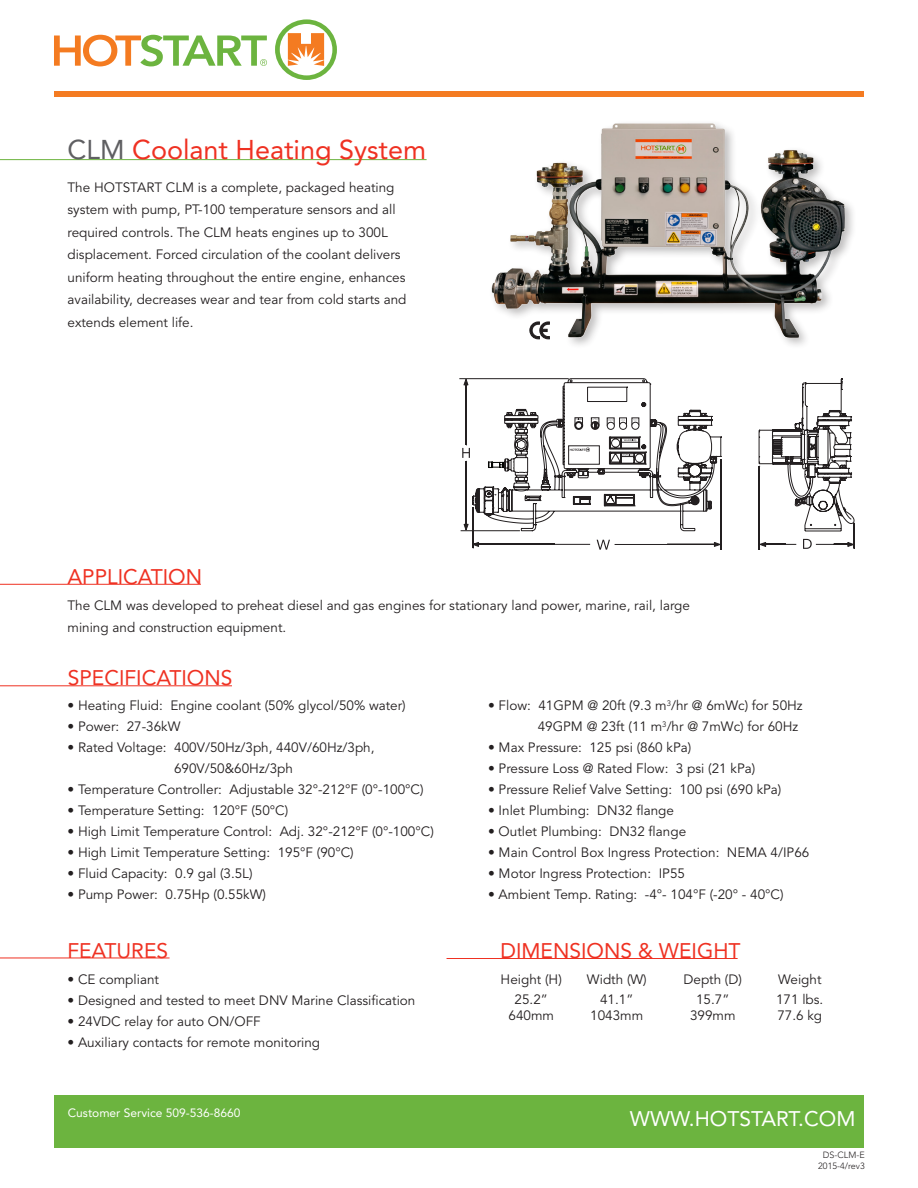
<style>
.page{position:relative;width:918px;height:1188px;background:#fff}
.page>*{position:absolute;margin:0;border:0;box-sizing:border-box;transform-origin:0 0}
.t1{font:27px "Avenir LT Std";color:#ef3122}
.t2{font:21px "Avenir LT Std";color:#ef3122}
.t3{font:21px "Avenir LT Std";color:#fff}
.t4{font:13.5px/22.5px "Avenir LT Std";color:#231f20}
.t5{font:12px "Avenir LT Std";color:#fff}
.t6{font:300 9px "Avenir LT Std";color:#231f20}
.s1{color:#5f5f62}
</style>
<div class="page">
<svg style="left:54px;top:19px;width:283px;height:61px"></svg>
<div style="left:54px;top:1095px;width:810px;height:53px;background:#6cb43f"></div>
<div style="left:54px;top:91px;width:810px;height:6px;background:#f47b21"></div>
<hr style="left:0;top:159px;width:427px;height:1px;background:#6cb43f">
<hr style="left:0;top:584px;width:201px;height:1px;background:#ef3122">
<hr style="left:0;top:958px;width:170px;height:1px;background:#ef3122">
<hr style="left:0;top:685px;width:232px;height:1px;background:#ef3122">
<hr style="left:447px;top:958px;width:291px;height:1px;background:#ef3122">
<img style="left:491px;top:123px;width:362px;height:222px">
<svg style="left:459px;top:378px;width:396px;height:153px"></svg>
<svg style="left:574px;top:418px;width:9px;height:12px"></svg>
<svg style="left:591px;top:418px;width:8px;height:12px"></svg>
<svg style="left:607px;top:417px;width:32px;height:9px"></svg>
<div style="left:607px;top:422px;width:7px;height:7px;background:#fff;border-radius:50%"></div>
<div style="left:607px;top:422px;width:8px;height:8px;border:1px solid #231f20;border-radius:50%"></div>
<div style="left:620px;top:422px;width:7px;height:7px;background:#fff;border-radius:50%"></div>
<div style="left:619px;top:422px;width:8px;height:8px;border:1px solid #231f20;border-radius:50%"></div>
<div style="left:632px;top:422px;width:7px;height:7px;background:#fff;border-radius:50%"></div>
<div style="left:632px;top:422px;width:7px;height:8px;border:1px solid #231f20;border-radius:50%"></div>
<svg style="left:570px;top:448px;width:20px;height:4px"></svg>
<div style="left:568px;top:446px;width:32px;height:18px;border:1px solid #231f20"></div>
<svg style="left:624px;top:439px;width:12px;height:2px"></svg>
<svg style="left:622px;top:454px;width:11px;height:2px"></svg>
<hr style="left:466px;top:385px;width:1px;height:60px;background:#231f20">
<hr style="left:466px;top:461px;width:1px;height:66px;background:#231f20">
<svg style="left:463px;top:378px;width:6px;height:8px"></svg>
<svg style="left:463px;top:524px;width:6px;height:7px"></svg>
<svg style="left:462px;top:445px;width:8px;height:17px"></svg>
<hr style="left:474px;top:544px;width:80px;height:1px;background:#231f20">
<hr style="left:554px;top:544px;width:36px;height:1px;background:#231f20">
<hr style="left:667px;top:544px;width:49px;height:1px;background:#231f20">
<hr style="left:615px;top:544px;width:52px;height:1px;background:#231f20">
<hr style="left:473px;top:508px;width:1px;height:40px;background:#231f20">
<hr style="left:721px;top:460px;width:1px;height:90px;background:#231f20">
<svg style="left:472px;top:542px;width:7px;height:7px"></svg>
<svg style="left:714px;top:542px;width:7px;height:8px"></svg>
<svg style="left:597px;top:540px;width:13px;height:10px"></svg>
<hr style="left:759px;top:466px;width:1px;height:84px;background:#231f20">
<svg style="left:760px;top:542px;width:36px;height:8px"></svg>
<svg style="left:803px;top:523px;width:52px;height:26px"></svg>
<svg style="left:488px;top:462px;width:16px;height:6px"></svg>
<svg style="left:530px;top:322px;width:20px;height:17px"></svg>
<p class="t1" style="left:68px;top:134px;width:360px"><span class="s1">CLM</span> Coolant Heating System</p>
<p class="t4" style="left:68px;top:176px;width:340px">The HOTSTART CLM is a complete, packaged heating system with pump, PT-100 temperature sensors and all required controls. The CLM heats engines up to 300L displacement. Forced circulation of the coolant delivers uniform heating throughout the entire engine, enhances availability, decreases wear and tear from cold starts and extends element life.</p>
<p class="t2" style="left:68px;top:564px;width:136px">APPLICATION</p>
<p class="t4" style="left:68px;top:594px;width:624px">The CLM was developed to preheat diesel and gas engines for stationary land power, marine, rail, large mining and construction equipment.</p>
<p class="t2" style="left:68px;top:666px;width:166px">SPECIFICATIONS</p>
<p class="t4" style="left:68px;top:695px;width:340px">• Heating Fluid: Engine coolant (50% glycol/50% water)</p>
<p class="t4" style="left:68px;top:716px;width:115px">• Power: 27-36kW</p>
<p class="t4" style="left:68px;top:737px;width:309px">• Rated Voltage: 400V/50Hz/3ph, 440V/60Hz/3ph,</p>
<p class="t4" style="left:174px;top:758px;width:121px">690V/50&amp;60Hz/3ph</p>
<p class="t4" style="left:68px;top:779px;width:358px">• Temperature Controller: Adjustable 32°-212°F (0°-100°C)</p>
<p class="t4" style="left:68px;top:800px;width:222px">• Temperature Setting: 120°F (50°C)</p>
<p class="t4" style="left:68px;top:821px;width:368px">• High Limit Temperature Control: Adj. 32°-212°F (0°-100°C)</p>
<p class="t4" style="left:68px;top:842px;width:288px">• High Limit Temperature Setting: 195°F (90°C)</p>
<p class="t4" style="left:68px;top:863px;width:187px">• Fluid Capacity: 0.9 gal (3.5L)</p>
<p class="t4" style="left:68px;top:884px;width:200px">• Pump Power: 0.75Hp (0.55kW)</p>
<p class="t4" style="left:488px;top:695px;width:316px">• Flow: 41GPM @ 20ft (9.3 m<sup>3</sup>/hr @ 6mWc) for 50Hz</p>
<p class="t4" style="left:538px;top:716px;width:262px">49GPM @ 23ft (11 m<sup>3</sup>/hr @ 7mWc) for 60Hz</p>
<p class="t4" style="left:488px;top:737px;width:205px">• Max Pressure: 125 psi (860 kPa)</p>
<p class="t4" style="left:488px;top:758px;width:269px">• Pressure Loss @ Rated Flow: 3 psi (21 kPa)</p>
<p class="t4" style="left:488px;top:779px;width:295px">• Pressure Relief Valve Setting: 100 psi (690 kPa)</p>
<p class="t4" style="left:488px;top:800px;width:187px">• Inlet Plumbing: DN32 flange</p>
<p class="t4" style="left:488px;top:821px;width:200px">• Outlet Plumbing: DN32 flange</p>
<p class="t4" style="left:488px;top:842px;width:323px">• Main Control Box Ingress Protection: NEMA 4/IP66</p>
<p class="t4" style="left:488px;top:863px;width:198px">• Motor Ingress Protection: IP55</p>
<p class="t4" style="left:488px;top:884px;width:297px">• Ambient Temp. Rating: -4°- 104°F (-20° - 40°C)</p>
<p class="t2" style="left:68px;top:938px;width:102px">FEATURES</p>
<p class="t2" style="left:501px;top:939px;width:242px">DIMENSIONS &amp; WEIGHT</p>
<p class="t4" style="left:68px;top:968px;width:93px">• CE compliant</p>
<p class="t4" style="left:68px;top:989px;width:350px">• Designed and tested to meet DNV Marine Classification</p>
<p class="t4" style="left:68px;top:1010px;width:195px">• 24VDC relay for auto ON/OFF</p>
<p class="t4" style="left:68px;top:1031px;width:254px">• Auxiliary contacts for remote monitoring</p>
<p class="t4" style="left:501px;top:968px;width:63px">Height (H)</p>
<p class="t4" style="left:587px;top:968px;width:62px">Width (W)</p>
<p class="t4" style="left:684px;top:968px;width:60px">Depth (D)</p>
<p class="t4" style="left:778px;top:968px;width:45px">Weight</p>
<p class="t4" style="left:515px;top:988px;width:35px">25.2”</p>
<p class="t4" style="left:600px;top:988px;width:35px">41.1”</p>
<p class="t4" style="left:696px;top:988px;width:35px">15.7”</p>
<p class="t4" style="left:776px;top:988px;width:49px">171 lbs.</p>
<p class="t4" style="left:509px;top:1005px;width:47px">640mm</p>
<p class="t4" style="left:590px;top:1005px;width:55px">1043mm</p>
<p class="t4" style="left:690px;top:1005px;width:47px">399mm</p>
<p class="t4" style="left:777px;top:1005px;width:46px">77.6 kg</p>
<p class="t5" style="left:68px;top:1106px;width:174px">Customer Service 509-536-8660</p>
<p class="t3" style="left:630px;top:1107px;width:227px">WWW.HOTSTART.COM</p>
<p class="t6" style="left:823px;top:1150px;width:43px">DS-CLM-E</p>
<p class="t6" style="left:818px;top:1160px;width:48px">2015-4/rev3</p>
</div>
